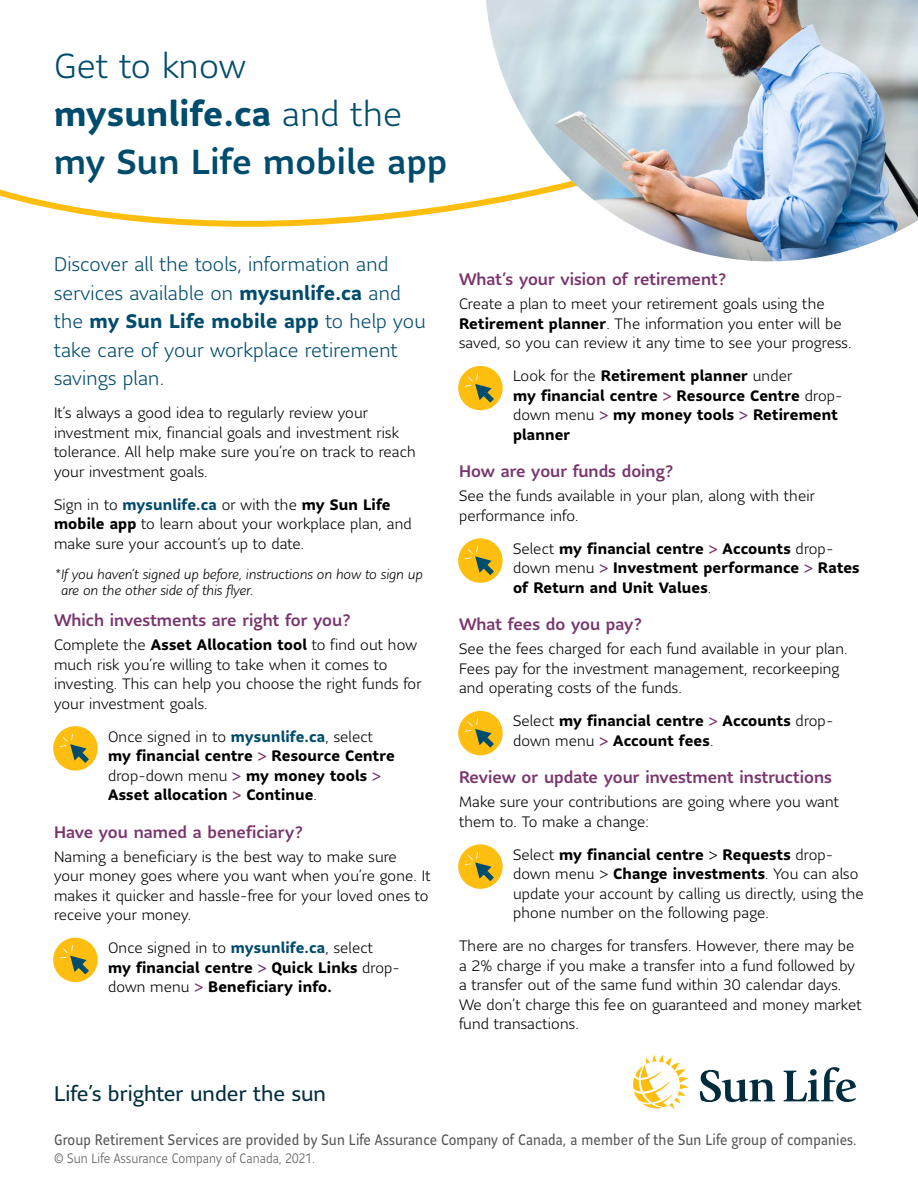
<style>
.page{position:relative;width:918px;height:1188px;background:#fff}
.page>*{position:absolute;margin:0;border:0;box-sizing:border-box;transform-origin:0 0}
.t1{font:500 34.5px/48px "Sun Life Sans";letter-spacing:.01em;color:#004c6c}
.t2{font:21px "Sun Life Sans";color:#002d3d}
.t3{font:300 19.5px/28.5px "Sun Life Sans";letter-spacing:.01em;color:#004c6c}
.t4{font:500 16.5px "Sun Life Sans";color:#79356d}
.t5{font:300 15px/19.5px "Sun Life Sans";letter-spacing:.01em;color:#000}
.t6{font:700 15px/19.5px "Sun Life Sans";letter-spacing:.01em;color:#000}
.t7{font:15px "Sun Life Sans Condensed";letter-spacing:.01em;color:#555}
.t8{font:italic 300 13.5px/16.5px "Sun Life Sans";color:#000}
.t9{font:300 13.5px "Sun Life Sans Condensed";letter-spacing:.01em;color:#555}
.s1{font-weight:300}
.s2{font-weight:700}
.s3{font-weight:700;color:#004c6c}
.s4{color:#004c6c}
.s5{font-weight:400;color:#79356d}
</style>
<div class="page">
<svg style="left:0;top:189px;width:486px;height:38px"></svg>
<img style="left:486px;top:0;width:432px;height:261px">
<div style="left:53px;top:726px;width:45px;height:45px;background:#febe10;border-radius:50%"></div>
<svg style="left:60px;top:734px;width:29px;height:29px"></svg>
<div style="left:53px;top:938px;width:45px;height:44px;background:#febe10;border-radius:50%"></div>
<svg style="left:60px;top:945px;width:29px;height:29px"></svg>
<div style="left:458px;top:366px;width:45px;height:44px;background:#febe10;border-radius:50%"></div>
<svg style="left:465px;top:374px;width:29px;height:29px"></svg>
<div style="left:458px;top:538px;width:45px;height:45px;background:#febe10;border-radius:50%"></div>
<svg style="left:465px;top:546px;width:29px;height:29px"></svg>
<div style="left:458px;top:711px;width:45px;height:44px;background:#febe10;border-radius:50%"></div>
<svg style="left:465px;top:719px;width:29px;height:29px"></svg>
<div style="left:458px;top:844px;width:45px;height:45px;background:#febe10;border-radius:50%"></div>
<svg style="left:465px;top:852px;width:29px;height:29px"></svg>
<svg style="left:700px;top:1070px;width:75px;height:32px"></svg>
<svg style="left:784px;top:1067px;width:72px;height:35px"></svg>
<svg style="left:633px;top:1055px;width:55px;height:54px"></svg>
<h1 class="t1" style="left:54px;top:41px;width:395px"><span class="s1">Get to know </span><span class="s2">mysunlife.ca</span> <span class="s1">and the </span>my Sun Life mobile app</h1>
<h3 class="t3" style="left:54px;top:250px;width:373px">Discover all the tools, information and services available on <span class="s2">mysunlife.ca</span> and the <span class="s2">my Sun Life mobile app</span> to help you take care of your workplace retirement savings plan.</h3>
<p class="t5" style="left:54px;top:403px;width:363px">It’s always a good idea to regularly review your investment mix, financial goals and investment risk tolerance. All help make sure you’re on track to reach your investment goals.</p>
<p class="t5" style="left:54px;top:494px;width:359px">Sign in to <span class="s3">mysunlife.ca</span> or with the <span class="s2">my Sun Life mobile app</span> to learn about your workplace plan, and make sure your account’s up to date.</p>
<p class="t8" style="left:61px;top:566px;width:363px;text-indent:-7px">*If you haven’t signed up before, instructions on how to sign up are on the other side of this flyer.</p>
<p class="t4" style="left:54px;top:609px;width:299px">Which investments are right for you?</p>
<p class="t5" style="left:54px;top:635px;width:369px">Complete the <span class="s2">Asset Allocation tool</span> to find out how much risk you’re willing to take when it comes to investing. This can help you choose the right funds for your investment goals.</p>
<p class="t6" style="left:108px;top:726px;width:288px"><span class="s1">Once signed in to</span> <span class="s4">mysunlife.ca</span><span class="s1">, select </span>my financial centre <span class="s5">&gt;</span> Resource Centre <span class="s1">drop-down menu</span> <span class="s5">&gt;</span> my money tools <span class="s5">&gt; </span>Asset allocation <span class="s5">&gt;</span> Continue<span class="s1">.</span></p>
<p class="t4" style="left:54px;top:821px;width:251px">Have you named a beneficiary?</p>
<p class="t5" style="left:54px;top:846px;width:378px">Naming a beneficiary is the best way to make sure your money goes where you want when you’re gone. It makes it quicker and hassle-free for your loved ones to receive your money.</p>
<p class="t6" style="left:108px;top:938px;width:294px"><span class="s1">Once signed in to</span> <span class="s4">mysunlife.ca</span><span class="s1">, select<br></span>my financial centre <span class="s5">&gt;</span> Quick Links <span class="s1">drop&shy;down menu</span> <span class="s5">&gt;</span> Beneficiary info.</p>
<p class="t4" style="left:459px;top:268px;width:269px">What’s your vision of retirement?</p>
<p class="t5" style="left:459px;top:294px;width:394px">Create a plan to meet your retirement goals using the<br><span class="s2">Retirement planner</span>. The information you enter will be saved, so you can review it any time to see your progress.</p>
<p class="t6" style="left:513px;top:366px;width:331px"><span class="s1">Look for the</span> Retirement planner <span class="s1">under<br></span>my financial centre <span class="s5">&gt;</span> Resource Centre <span class="s1">drop&shy;down menu</span> <span class="s5">&gt;</span> my money tools <span class="s5">&gt;</span> Retirement planner</p>
<p class="t4" style="left:459px;top:460px;width:216px">How are your funds doing?</p>
<p class="t5" style="left:459px;top:486px;width:358px">See the funds available in your plan, along with their performance info.</p>
<p class="t6" style="left:513px;top:539px;width:348px"><span class="s1">Select</span> my financial centre <span class="s5">&gt;</span> Accounts <span class="s1">drop&shy;down menu</span> <span class="s5">&gt;</span> Investment performance <span class="s5">&gt;</span> Rates of Return and Unit Values<span class="s1">.</span></p>
<p class="t4" style="left:459px;top:613px;width:185px">What fees do you pay?</p>
<p class="t5" style="left:459px;top:639px;width:390px">See the fees charged for each fund available in your plan.<br>Fees pay for the investment management, recorkeeping and operating costs of the funds.</p>
<p class="t6" style="left:513px;top:711px;width:322px"><span class="s1">Select</span> my financial centre <span class="s5">&gt;</span> Accounts <span class="s1">drop&shy;down menu</span> <span class="s5">&gt;</span> Account fees<span class="s1">.</span></p>
<p class="t4" style="left:459px;top:766px;width:374px">Review or update your investment instructions</p>
<p class="t5" style="left:459px;top:792px;width:382px">Make sure your contributions are going where you want them to. To make a change:</p>
<p class="t5" style="left:513px;top:844px;width:352px">Select <span class="s2">my financial centre</span> &gt; <span class="s2">Requests</span> drop&shy;down menu &gt; <span class="s2">Change investments</span>. You can also update your account by calling us directly, using the phone number on the following page.</p>
<p class="t5" style="left:459px;top:936px;width:404px">There are no charges for transfers. However, there may be a 2% charge if you make a transfer into a fund followed by a transfer out of the same fund within 30 calendar days.<br>We don’t charge this fee on guaranteed and money market fund transactions.</p>
<h2 class="t2" style="left:54px;top:1079px;width:273px">Life’s brighter under the sun</h2>
<p class="t7" style="left:54px;top:1130px;width:804px">Group Retirement Services are provided by Sun Life Assurance Company of Canada, a member of the Sun Life group of companies.</p>
<p class="t9" style="left:54px;top:1150px;width:262px">© Sun Life Assurance Company of Canada, 2021.</p>
</div>
